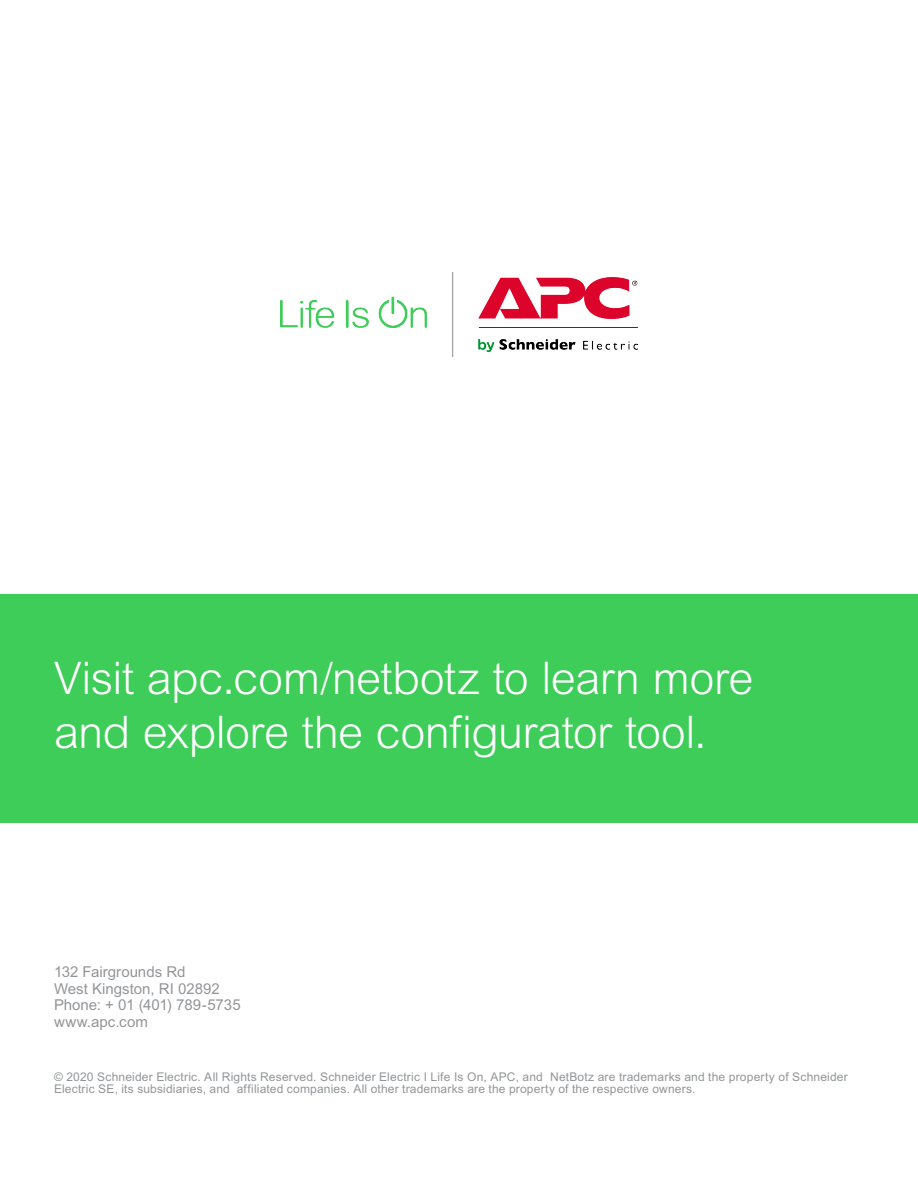
<style>
.page{position:relative;width:918px;height:1188px;background:#fff}
.page>*{position:absolute;margin:0;border:0;box-sizing:border-box;transform-origin:0 0}
.Back_cover_address{font:300 45px/54px "Arial MT Pro";letter-spacing:-.015em;color:#fff}
.Back_cover_address-2{font:15px "Arial MT Pro";color:#939598}
.Doc_number{font:12px/12px "Arial MT Pro";letter-spacing:.015em;color:#939598}
</style>
<div class="page">
<div style="left:0;top:594px;width:918px;height:229px;background:#3dcd58"></div>
<img style="left:280px;top:272px;width:358px;height:84px">
<p class="Back_cover_address" style="left:54px;top:653px;width:701px">Visit apc.com/netbotz to learn more and explore the configurator tool.</p>
<p class="Back_cover_address-2" style="left:54px;top:964px;width:133px">132 Fairgrounds Rd</p>
<p class="Back_cover_address-2" style="left:54px;top:980px;width:167px">West Kingston, RI 02892</p>
<p class="Back_cover_address-2" style="left:54px;top:997px;width:188px">Phone: + 01 (401) 789-5735</p>
<p class="Back_cover_address-2" style="left:54px;top:1013px;width:95px">www.apc.com</p>
<p class="Doc_number" style="left:54px;top:1071px;width:795px">© 2020 Schneider Electric. All Rights Reserved. Schneider Electric I Life Is On, APC, and NetBotz are trademarks and the property of Schneider<br>Electric SE, its subsidiaries, and affiliated companies. All other trademarks are the property of the respective owners.</p>
</div>
